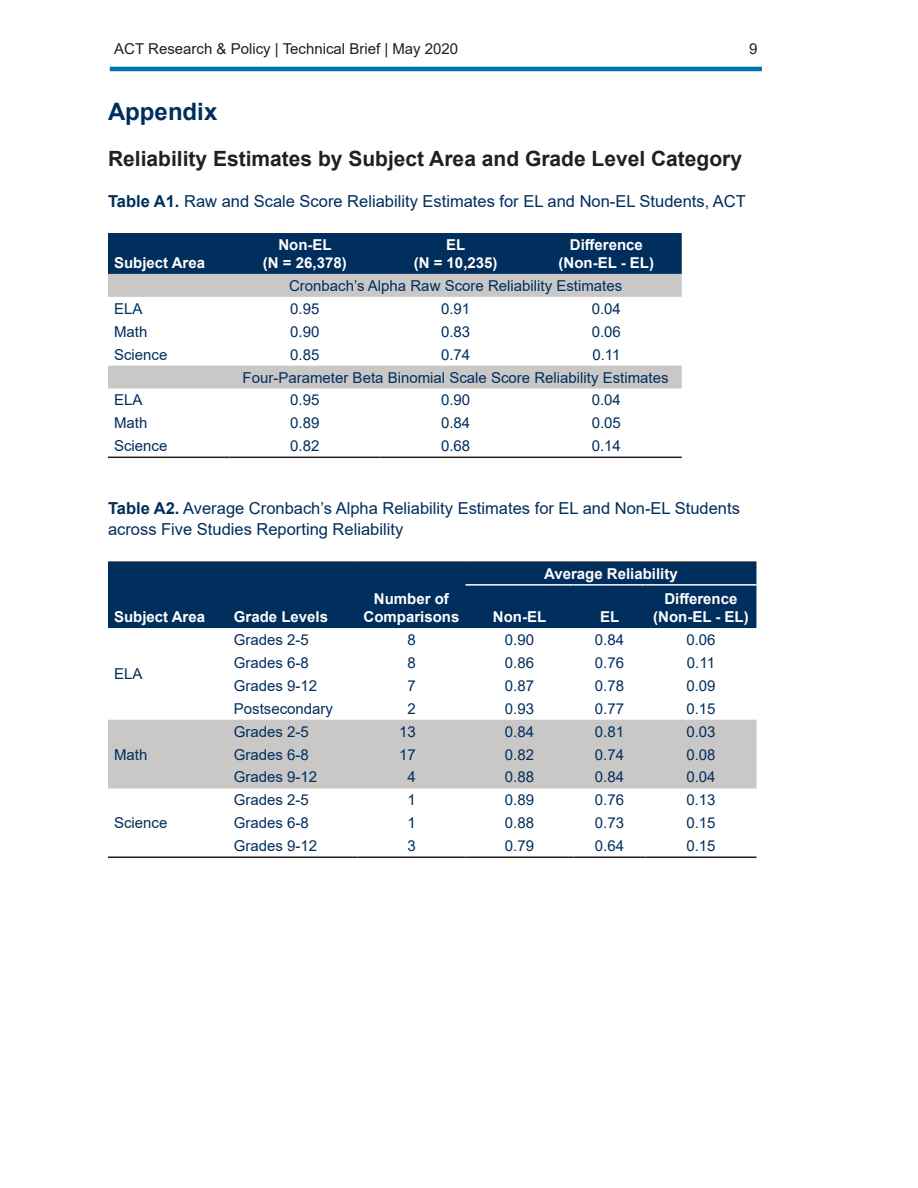
<style>
.page{position:relative;width:918px;height:1188px;background:#fff}
.page>*{position:absolute;margin:0;border:0;box-sizing:border-box;transform-origin:0 0}
.t1{font:700 24px "Arial";color:#002e5d}
.t2{font:700 21px "Arial";color:#231f20}
.t3{font:16.5px/21px "Arial";color:#002e5d}
.t4{font:15px/23px "Arial";color:#002e5d}
.t5{font:700 15px/18px "Arial";color:#fff;text-align:center}
.t6{font:15px "Arial";color:#231f20}
.s1{font-weight:700}
</style>
<div class="page">
<div style="left:108px;top:233px;width:574px;height:41px;background:#002e5d"></div>
<svg style="left:108px;top:274px;width:574px;height:115px"></svg>
<hr style="left:108px;top:457px;width:122px;height:1px;background:#231f20">
<hr style="left:230px;top:457px;width:150px;height:1px;background:#231f20">
<hr style="left:380px;top:457px;width:151px;height:1px;background:#231f20">
<hr style="left:531px;top:457px;width:151px;height:1px;background:#231f20">
<div style="left:108px;top:563px;width:648px;height:65px;background:#002e5d"></div>
<div style="left:108px;top:720px;width:648px;height:68px;background:#c9c8c7"></div>
<hr style="left:108px;top:562px;width:120px;height:1px;background:#231f20">
<hr style="left:228px;top:562px;width:129px;height:1px;background:#231f20">
<hr style="left:357px;top:562px;width:108px;height:1px;background:#231f20">
<hr style="left:465px;top:562px;width:108px;height:1px;background:#231f20">
<hr style="left:573px;top:562px;width:72px;height:1px;background:#231f20">
<hr style="left:645px;top:562px;width:111px;height:1px;background:#231f20">
<hr style="left:465px;top:584px;width:108px;height:2px;background:#fff">
<hr style="left:573px;top:584px;width:72px;height:2px;background:#fff">
<hr style="left:645px;top:584px;width:111px;height:2px;background:#fff">
<hr style="left:108px;top:857px;width:120px;height:1px;background:#231f20">
<hr style="left:228px;top:857px;width:129px;height:1px;background:#231f20">
<hr style="left:357px;top:857px;width:108px;height:1px;background:#231f20">
<hr style="left:465px;top:857px;width:108px;height:1px;background:#231f20">
<hr style="left:573px;top:857px;width:72px;height:1px;background:#231f20">
<hr style="left:645px;top:857px;width:111px;height:1px;background:#231f20">
<hr style="left:110px;top:67px;width:652px;height:4px;background:#0072b2">
<p class="t6" style="left:114px;top:38px;width:346px">ACT Research &amp; Policy | Technical Brief | May 2020</p>
<p class="t6" style="left:749px;top:38px;width:10px">9</p>
<h1 class="t1" style="left:108px;top:95px;width:111px">Appendix</h1>
<h2 class="t2" style="left:108px;top:143px;width:636px">Reliability Estimates by Subject Area and Grade Level Category</h2>
<p class="t3" style="left:108px;top:190px;width:639px"><span class="s1">Table A1.</span> Raw and Scale Score Reliability Estimates for EL and Non-EL Students, ACT</p>
<p class="t5" style="left:114px;top:254px;width:93px">Subject Area</p>
<p class="t5" style="left:263px;top:236px;width:85px">Non-EL<br>(N = 26,378)</p>
<p class="t5" style="left:414px;top:236px;width:85px">EL<br>(N = 10,235)</p>
<p class="t5" style="left:559px;top:236px;width:97px">Difference (Non-EL - EL)</p>
<p class="t4" style="left:289px;top:274px;width:335px">Cronbach’s Alpha Raw Score Reliability Estimates</p>
<p class="t4" style="left:114px;top:297px;width:30px">ELA</p>
<p class="t4" style="left:290px;top:297px;width:31px">0.95</p>
<p class="t4" style="left:441px;top:297px;width:31px">0.91</p>
<p class="t4" style="left:592px;top:297px;width:31px">0.04</p>
<p class="t4" style="left:114px;top:320px;width:35px">Math</p>
<p class="t4" style="left:290px;top:320px;width:31px">0.90</p>
<p class="t4" style="left:441px;top:320px;width:31px">0.83</p>
<p class="t4" style="left:592px;top:320px;width:31px">0.06</p>
<p class="t4" style="left:114px;top:343px;width:55px">Science</p>
<p class="t4" style="left:290px;top:343px;width:31px">0.85</p>
<p class="t4" style="left:441px;top:343px;width:31px">0.74</p>
<p class="t4" style="left:243px;top:343px;width:427px;text-indent:350px">0.11<br>Four-Parameter Beta Binomial Scale Score Reliability Estimates</p>
<p class="t4" style="left:114px;top:389px;width:30px">ELA</p>
<p class="t4" style="left:290px;top:389px;width:31px">0.95</p>
<p class="t4" style="left:441px;top:389px;width:31px">0.90</p>
<p class="t4" style="left:592px;top:389px;width:31px">0.04</p>
<p class="t4" style="left:114px;top:412px;width:35px">Math</p>
<p class="t4" style="left:290px;top:412px;width:31px">0.89</p>
<p class="t4" style="left:441px;top:412px;width:31px">0.84</p>
<p class="t4" style="left:592px;top:412px;width:31px">0.05</p>
<p class="t4" style="left:114px;top:434px;width:55px">Science</p>
<p class="t4" style="left:290px;top:434px;width:31px">0.82</p>
<p class="t4" style="left:441px;top:434px;width:31px">0.68</p>
<p class="t4" style="left:592px;top:434px;width:31px">0.14</p>
<p class="t3" style="left:108px;top:498px;width:633px"><span class="s1">Table A2.</span> Average Cronbach’s Alpha Reliability Estimates for EL and Non-EL Students across Five Studies Reporting Reliability</p>
<p class="t5" style="left:544px;top:565px;width:135px">Average Reliability</p>
<p class="t5" style="left:114px;top:608px;width:93px">Subject Area</p>
<p class="t5" style="left:234px;top:608px;width:96px">Grade Levels</p>
<p class="t5" style="left:653px;top:590px;width:97px">Difference (Non-EL - EL)</p>
<p class="t5" style="left:364px;top:590px;width:97px">Number of<br>Comparisons</p>
<p class="t5" style="left:493px;top:608px;width:55px">Non-EL</p>
<p class="t5" style="left:600px;top:608px;width:21px">EL</p>
<p class="t4" style="left:114px;top:663px;width:30px">ELA</p>
<p class="t4" style="left:114px;top:743px;width:35px">Math</p>
<p class="t4" style="left:114px;top:811px;width:55px">Science</p>
<p class="t4" style="left:234px;top:628px;width:77px">Grades 2-5</p>
<p class="t4" style="left:408px;top:628px;width:10px">8</p>
<p class="t4" style="left:505px;top:628px;width:31px">0.90</p>
<p class="t4" style="left:595px;top:628px;width:31px">0.84</p>
<p class="t4" style="left:686px;top:628px;width:31px">0.06</p>
<p class="t4" style="left:234px;top:651px;width:77px">Grades 6-8</p>
<p class="t4" style="left:408px;top:651px;width:10px">8</p>
<p class="t4" style="left:505px;top:651px;width:31px">0.86</p>
<p class="t4" style="left:595px;top:651px;width:31px">0.76</p>
<p class="t4" style="left:687px;top:651px;width:30px">0.11</p>
<p class="t4" style="left:234px;top:674px;width:85px">Grades 9-12</p>
<p class="t4" style="left:408px;top:674px;width:10px">7</p>
<p class="t4" style="left:505px;top:674px;width:31px">0.87</p>
<p class="t4" style="left:595px;top:674px;width:31px">0.78</p>
<p class="t4" style="left:686px;top:674px;width:31px">0.09</p>
<p class="t4" style="left:234px;top:697px;width:101px">Postsecondary</p>
<p class="t4" style="left:408px;top:697px;width:10px">2</p>
<p class="t4" style="left:505px;top:697px;width:31px">0.93</p>
<p class="t4" style="left:595px;top:697px;width:31px">0.77</p>
<p class="t4" style="left:686px;top:697px;width:31px">0.15</p>
<p class="t4" style="left:234px;top:720px;width:77px">Grades 2-5</p>
<p class="t4" style="left:399px;top:720px;width:18px">13</p>
<p class="t4" style="left:505px;top:720px;width:31px">0.84</p>
<p class="t4" style="left:595px;top:720px;width:31px">0.81</p>
<p class="t4" style="left:686px;top:720px;width:31px">0.03</p>
<p class="t4" style="left:234px;top:743px;width:77px">Grades 6-8</p>
<p class="t4" style="left:399px;top:743px;width:18px">17</p>
<p class="t4" style="left:505px;top:743px;width:31px">0.82</p>
<p class="t4" style="left:595px;top:743px;width:31px">0.74</p>
<p class="t4" style="left:686px;top:743px;width:31px">0.08</p>
<p class="t4" style="left:234px;top:766px;width:85px">Grades 9-12</p>
<p class="t4" style="left:408px;top:766px;width:10px">4</p>
<p class="t4" style="left:505px;top:766px;width:31px">0.88</p>
<p class="t4" style="left:595px;top:766px;width:31px">0.84</p>
<p class="t4" style="left:686px;top:766px;width:31px">0.04</p>
<p class="t4" style="left:234px;top:789px;width:77px">Grades 2-5</p>
<p class="t4" style="left:408px;top:789px;width:10px">1</p>
<p class="t4" style="left:505px;top:789px;width:31px">0.89</p>
<p class="t4" style="left:595px;top:789px;width:31px">0.76</p>
<p class="t4" style="left:686px;top:789px;width:31px">0.13</p>
<p class="t4" style="left:234px;top:811px;width:77px">Grades 6-8</p>
<p class="t4" style="left:408px;top:811px;width:10px">1</p>
<p class="t4" style="left:505px;top:811px;width:31px">0.88</p>
<p class="t4" style="left:595px;top:811px;width:31px">0.73</p>
<p class="t4" style="left:686px;top:811px;width:31px">0.15</p>
<p class="t4" style="left:234px;top:834px;width:85px">Grades 9-12</p>
<p class="t4" style="left:408px;top:834px;width:10px">3</p>
<p class="t4" style="left:505px;top:834px;width:31px">0.79</p>
<p class="t4" style="left:595px;top:834px;width:31px">0.64</p>
<p class="t4" style="left:686px;top:834px;width:31px">0.15</p>
</div>
